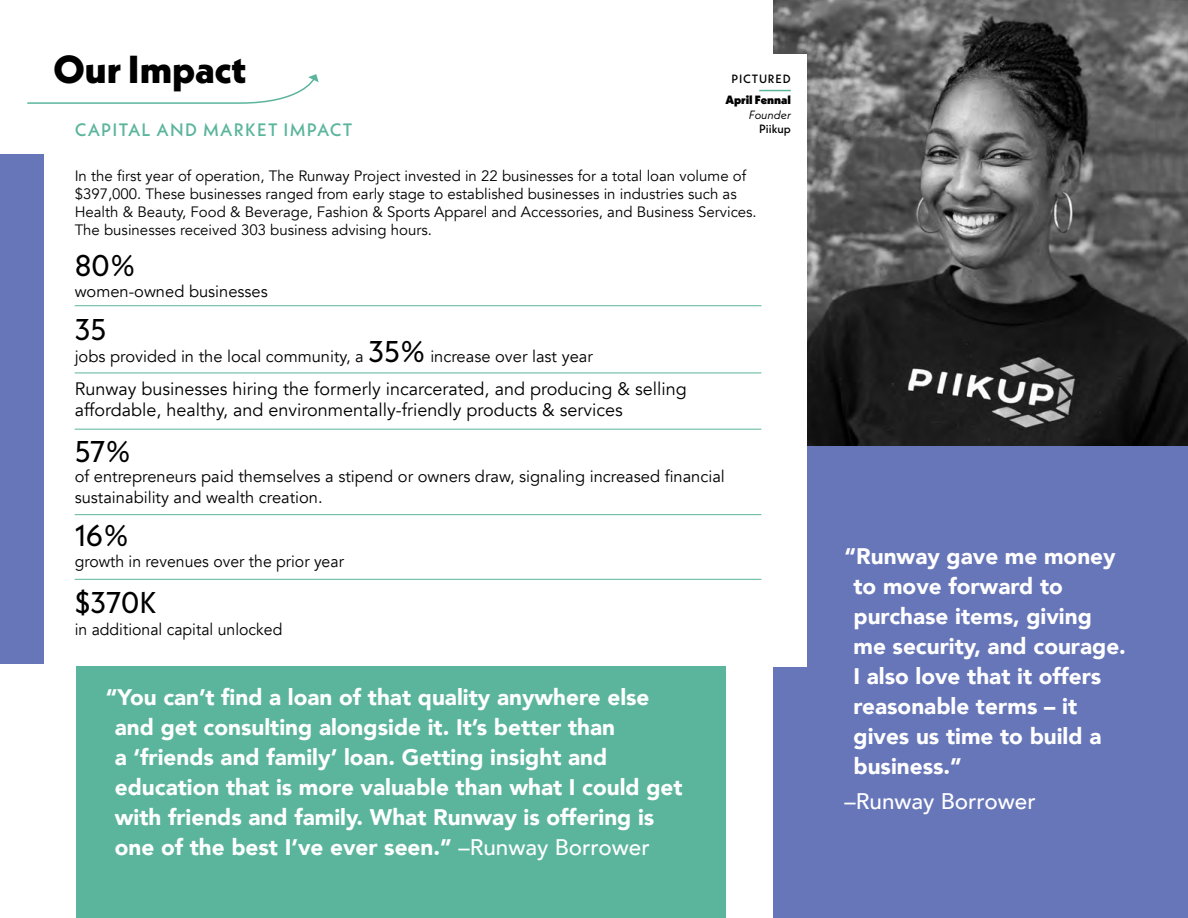
<style>
.page{position:relative;width:1188px;height:918px;background:#fff}
.page>*{position:absolute;margin:0;border:0;box-sizing:border-box;transform-origin:0 0}
.t1{font:800 39px "Neue Kabel";color:#000}
.t2{font:30px "Neue Kabel";letter-spacing:-.01em;color:#000}
.t3{font:900 22.5px/30px "Avenir";color:#fff}
.t4{font:500 22.5px "Avenir";color:#fff}
.t5{font:18px/21.6px "Avenir";color:#000}
.t6{font:500 18px "Neue Kabel";letter-spacing:.07em;color:#5bb59c}
.t7{font:16.5px/21.6px "Avenir";color:#000}
.t8{font:16.5px "Avenir";color:#000;scale:.96 1}
.t9{font:15px/18px "Avenir";color:#000}
.t10{font:500 12px "Neue Kabel";letter-spacing:.06em;color:#000}
.t11{font:900 12px "Neue Kabel";color:#000}
.t12{font:italic 12px "Neue Kabel";color:#000}
.s1{font-family:"Neue Kabel";font-size:30px}
.s2{font-weight:500}
</style>
<div class="page">
<div style="left:773px;top:437px;width:415px;height:481px;background:#6776b9"></div>
<img style="left:773px;top:0;width:415px;height:446px">
<div style="left:675px;top:111px;width:132px;height:555px;background:#fff"></div>
<div style="left:0;top:154px;width:43px;height:510px;background:#6776b9"></div>
<div style="left:675px;top:54px;width:132px;height:122px;background:#fff"></div>
<svg style="left:27px;top:74px;width:292px;height:30px"></svg>
<div style="left:76px;top:666px;width:650px;height:252px;background:#5bb59c"></div>
<hr style="left:75px;top:305px;width:686px;height:1px;background:#5bb59c">
<hr style="left:75px;top:373px;width:686px;height:1px;background:#5bb59c">
<hr style="left:75px;top:429px;width:686px;height:1px;background:#5bb59c">
<hr style="left:75px;top:514px;width:686px;height:1px;background:#5bb59c">
<hr style="left:75px;top:579px;width:686px;height:1px;background:#5bb59c">
<hr style="left:759px;top:90px;width:32px;height:1px;background:#5bb59c">
<h1 class="t1" style="left:53px;top:45px;width:194px">Our Impact</h1>
<p class="t6" style="left:75px;top:118px;width:279px">CAPITAL AND MARKET IMPACT</p>
<p class="t10" style="left:732px;top:71px;width:61px">PICTURED</p>
<p class="t11" style="left:725px;top:92px;width:67px">April Fennal</p>
<p class="t12" style="left:749px;top:107px;width:43px">Founder</p>
<p class="t10" style="left:759px;top:121px;width:33px">Piikup</p>
<p class="t9" style="left:75px;top:167px;width:684px">In the first year of operation, The Runway Project invested in 22 businesses for a total loan volume of $397,000. These businesses ranged from early stage to established businesses in industries such as Health &amp; Beauty, Food &amp; Beverage, Fashion &amp; Sports Apparel and Accessories, and Business Services.<br>The businesses received 303 business advising hours.</p>
<h2 class="t2" style="left:75px;top:246px;width:62px">80%</h2>
<p class="t7" style="left:75px;top:281px;width:195px">women-owned businesses</p>
<h2 class="t2" style="left:75px;top:310px;width:33px">35</h2>
<p class="t7" style="left:75px;top:346px;width:520px">jobs provided in the local community, a <span class="s1">35%</span> increase over last year</p>
<p class="t5" style="left:75px;top:378px;width:613px">Runway businesses hiring the formerly incarcerated, and producing &amp; selling affordable, healthy, and environmentally-friendly products &amp; services</p>
<h2 class="t2" style="left:75px;top:432px;width:58px">57%</h2>
<p class="t7" style="left:75px;top:466px;width:652px">of entrepreneurs paid themselves a stipend or owners draw, signaling increased financial sustainability and wealth creation.</p>
<h2 class="t2" style="left:75px;top:516px;width:56px">16%</h2>
<p class="t8" style="left:75px;top:552px;width:282px">growth in revenues over the prior year</p>
<h2 class="t2" style="left:75px;top:584px;width:84px">$370K</h2>
<p class="t8" style="left:75px;top:620px;width:218px">in additional capital unlocked</p>
<p class="t3" style="left:115px;top:682px;width:569px;text-indent:-9px">“You can’t find a loan of that quality anywhere else and get consulting alongside it. It’s better than<br>a ‘friends and family’ loan. Getting insight and education that is more valuable than what I could get with friends and family. What Runway is offering is one of the best I’ve ever seen.” <span class="s2">–Runway Borrower</span></p>
<p class="t3" style="left:853px;top:541px;width:274px;text-indent:-9px">“Runway gave me money to move forward to purchase items, giving me security, and courage.<br>I also love that it offers reasonable terms – it gives us time to build a business.”</p>
<p class="t4" style="left:844px;top:782px;width:193px">–Runway Borrower</p>
</div>
